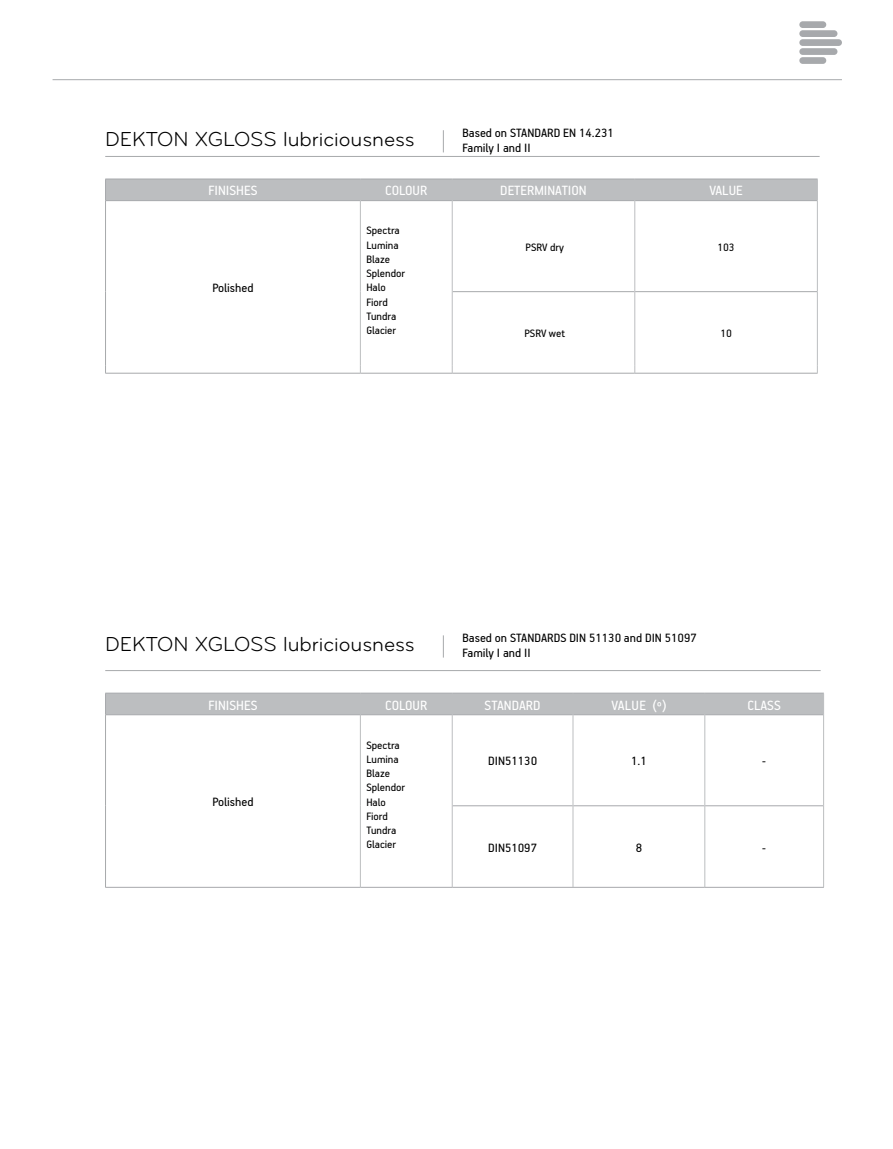
<style>
.page{position:relative;width:893px;height:1149px;background:#fff}
.page>*{position:absolute;margin:0;border:0;box-sizing:border-box;transform-origin:0 0}
.t1{font:21px "Bryant Regular Alt No 1";color:#000}
.t2{font:15px "PF Handbook Pro";color:#fff}
.t3{font:13.5px/15px "PF Handbook Pro";color:#000}
.t4{font:12px/14.2px "PF Handbook Pro";color:#000}
</style>
<div class="page">
<hr style="left:53px;top:79px;width:789px;height:1px;background:#a7a9ac">
<svg style="left:799px;top:21px;width:43px;height:43px"></svg>
<svg style="left:443px;top:130px;width:1px;height:22px"></svg>
<hr style="left:105px;top:156px;width:715px;height:1px;background:#a7a9ac">
<hr style="left:105px;top:200px;width:255px;height:1px;background:#a7a9ac">
<hr style="left:105px;top:201px;width:1px;height:90px;background:#a7a9ac">
<hr style="left:361px;top:200px;width:91px;height:1px;background:#a7a9ac">
<hr style="left:452px;top:200px;width:182px;height:1px;background:#a7a9ac">
<hr style="left:635px;top:200px;width:182px;height:1px;background:#a7a9ac">
<hr style="left:105px;top:291px;width:1px;height:75px;background:#a7a9ac">
<hr style="left:452px;top:291px;width:182px;height:1px;background:#a7a9ac">
<hr style="left:635px;top:291px;width:182px;height:1px;background:#a7a9ac">
<hr style="left:105px;top:373px;width:255px;height:1px;background:#a7a9ac">
<hr style="left:360px;top:373px;width:92px;height:1px;background:#a7a9ac">
<hr style="left:452px;top:373px;width:183px;height:1px;background:#a7a9ac">
<hr style="left:635px;top:373px;width:183px;height:1px;background:#a7a9ac">
<div style="left:105px;top:179px;width:713px;height:21px;background:#bcbec0"></div>
<hr style="left:360px;top:200px;width:1px;height:91px;background:#bcbec0">
<hr style="left:452px;top:200px;width:1px;height:91px;background:#bcbec0">
<hr style="left:634px;top:200px;width:1px;height:91px;background:#bcbec0">
<hr style="left:817px;top:200px;width:1px;height:91px;background:#bcbec0">
<hr style="left:360px;top:291px;width:1px;height:75px;background:#bcbec0">
<hr style="left:452px;top:291px;width:1px;height:75px;background:#bcbec0">
<hr style="left:634px;top:291px;width:1px;height:75px;background:#bcbec0">
<hr style="left:817px;top:291px;width:1px;height:75px;background:#bcbec0">
<hr style="left:105px;top:670px;width:716px;height:1px;background:#a7a9ac">
<hr style="left:105px;top:692px;width:255px;height:1px;background:#a7a9ac">
<hr style="left:360px;top:692px;width:92px;height:1px;background:#a7a9ac">
<hr style="left:452px;top:692px;width:121px;height:1px;background:#a7a9ac">
<hr style="left:573px;top:692px;width:132px;height:1px;background:#a7a9ac">
<hr style="left:705px;top:692px;width:119px;height:1px;background:#a7a9ac">
<hr style="left:105px;top:714px;width:255px;height:1px;background:#a7a9ac">
<hr style="left:105px;top:714px;width:1px;height:91px;background:#a7a9ac">
<hr style="left:361px;top:714px;width:91px;height:1px;background:#a7a9ac">
<hr style="left:452px;top:714px;width:121px;height:1px;background:#a7a9ac">
<hr style="left:573px;top:714px;width:131px;height:1px;background:#a7a9ac">
<hr style="left:705px;top:714px;width:118px;height:1px;background:#a7a9ac">
<hr style="left:105px;top:805px;width:1px;height:74px;background:#a7a9ac">
<hr style="left:452px;top:805px;width:121px;height:1px;background:#a7a9ac">
<hr style="left:573px;top:805px;width:131px;height:1px;background:#a7a9ac">
<hr style="left:705px;top:805px;width:118px;height:1px;background:#a7a9ac">
<hr style="left:105px;top:886px;width:255px;height:1px;background:#a7a9ac">
<hr style="left:360px;top:886px;width:92px;height:1px;background:#a7a9ac">
<hr style="left:452px;top:886px;width:121px;height:1px;background:#a7a9ac">
<hr style="left:573px;top:886px;width:132px;height:1px;background:#a7a9ac">
<hr style="left:705px;top:886px;width:119px;height:1px;background:#a7a9ac">
<div style="left:105px;top:693px;width:719px;height:21px;background:#bcbec0"></div>
<hr style="left:360px;top:714px;width:1px;height:91px;background:#bcbec0">
<hr style="left:452px;top:714px;width:1px;height:91px;background:#bcbec0">
<hr style="left:573px;top:714px;width:1px;height:91px;background:#bcbec0">
<hr style="left:704px;top:714px;width:1px;height:91px;background:#bcbec0">
<hr style="left:823px;top:714px;width:1px;height:91px;background:#bcbec0">
<hr style="left:360px;top:805px;width:1px;height:74px;background:#bcbec0">
<hr style="left:452px;top:805px;width:1px;height:74px;background:#bcbec0">
<hr style="left:573px;top:805px;width:1px;height:74px;background:#bcbec0">
<hr style="left:704px;top:805px;width:1px;height:74px;background:#bcbec0">
<hr style="left:823px;top:805px;width:1px;height:74px;background:#bcbec0">
<svg style="left:443px;top:635px;width:1px;height:22px"></svg>
<h1 class="t1" style="left:105px;top:128px;width:311px">DEKTON XGLOSS lubriciousness</h1>
<p class="t3" style="left:462px;top:124px;width:153px">Based on STANDARD EN 14.231<br>Family I and II</p>
<p class="t2" style="left:208px;top:182px;width:51px">FI NISHES</p>
<p class="t2" style="left:385px;top:182px;width:44px">COLOUR</p>
<p class="t2" style="left:500px;top:182px;width:88px">DETERMINATION</p>
<p class="t2" style="left:709px;top:182px;width:35px">VALUE</p>
<p class="t3" style="left:212px;top:280px;width:43px">Polished</p>
<p class="t4" style="left:366px;top:223px;width:40px">Spectra<br>Lumina<br>Blaze<br>Splendor<br>Halo<br>Fiord<br>Tundra<br>Glacier</p>
<p class="t4" style="left:526px;top:239px;width:40px">PSRV dry</p>
<p class="t4" style="left:717px;top:239px;width:19px">103</p>
<p class="t4" style="left:524px;top:325px;width:42px">PSRV wet</p>
<p class="t4" style="left:720px;top:325px;width:13px">10</p>
<h1 class="t1" style="left:105px;top:633px;width:311px">DEKTON XGLOSS lubriciousness</h1>
<p class="t3" style="left:462px;top:629px;width:236px">Based on STANDARDS DIN 51130 and DIN 51097<br>Family I and II</p>
<p class="t2" style="left:208px;top:695px;width:51px">FI NISHES</p>
<p class="t2" style="left:385px;top:695px;width:44px">COLOUR</p>
<p class="t2" style="left:485px;top:695px;width:57px">STANDARD</p>
<p class="t2" style="left:611px;top:695px;width:57px">VALUE (º)</p>
<p class="t2" style="left:748px;top:695px;width:35px">CLASS</p>
<p class="t3" style="left:212px;top:793px;width:43px">Polished</p>
<p class="t4" style="left:366px;top:737px;width:40px">Spectra<br>Lumina<br>Blaze<br>Splendor<br>Halo<br>Fiord<br>Tundra<br>Glacier</p>
<p class="t3" style="left:488px;top:753px;width:50px">DIN51130</p>
<p class="t3" style="left:631px;top:753px;width:17px">1.1</p>
<p class="t3" style="left:762px;top:753px;width:6px">-</p>
<p class="t3" style="left:488px;top:839px;width:50px">DIN51097</p>
<p class="t3" style="left:636px;top:839px;width:8px">8</p>
<p class="t3" style="left:762px;top:839px;width:6px">-</p>
</div>
